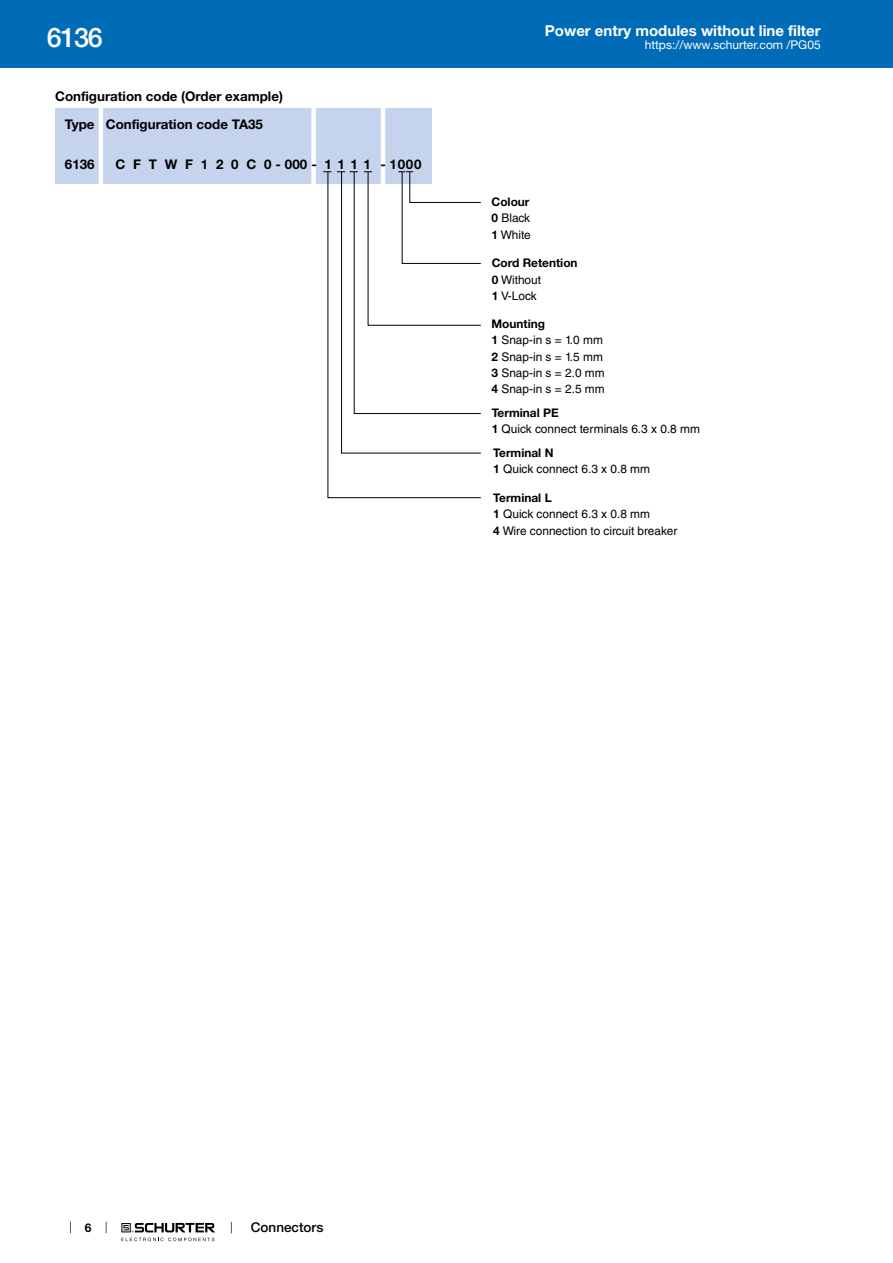
<style>
.page{position:relative;width:893px;height:1263px;background:#fff}
.page>*{position:absolute;margin:0;border:0;box-sizing:border-box;transform-origin:0 0}
.t1{font:500 27px "Helvetica Neue LT";color:#fff}
.t2{font:700 15px "Helvetica Neue LT";color:#fff}
.t3{font:500 13.5px "Helvetica Neue LT";color:#000}
.t4{font:700 13.35px "Helvetica Neue LT";color:#000}
.t5{font:12px "Helvetica Neue LT";color:#fff}
.t6{font:700 12px "Helvetica Neue LT";color:#000}
.t7{font:11.85px/16.4px "Helvetica LT Std";color:#000}
.t8{font:700 11.85px "Helvetica Neue LT";color:#000}
.s1{font-family:"Helvetica Neue LT";font-weight:700}
</style>
<div class="page">
<svg style="left:70px;top:1221px;width:1px;height:12px"></svg>
<svg style="left:121px;top:1223px;width:94px;height:18px"></svg>
<div style="left:0;top:0;width:893px;height:68px;background:#006bb6"></div>
<div style="left:55px;top:108px;width:376px;height:76px;background:#c6d3ec"></div>
<svg style="left:327px;top:171px;width:154px;height:327px"></svg>
<hr style="left:99px;top:107px;width:4px;height:79px;background:#fff">
<div style="left:311px;top:107px;width:5px;height:79px;background:#fff"></div>
<hr style="left:381px;top:107px;width:4px;height:79px;background:#fff">
<svg style="left:398px;top:171px;width:83px;height:32px"></svg>
<h1 class="t1" style="left:47px;top:22px;width:57px">6136</h1>
<p class="t4" style="left:55px;top:91px;width:229px">Configuration code (Order example)</p>
<p class="t4" style="left:65px;top:119px;width:200px">Type Configuration code TA35</p>
<p class="t4" style="left:65px;top:159px;width:31px">6136</p>
<p class="t4" style="left:115px;top:159px;width:308px">C F T W F 1 2 0 C 0 - 000 - 1 1 1 1 - 1000</p>
<p class="t2" style="left:545px;top:25px;width:277px">Power entry modules without line filter</p>
<p class="t5" style="left:645px;top:41px;width:178px">https://www.schurter.com /PG05</p>
<p class="t8" style="left:492px;top:197px;width:40px">Colour</p>
<p class="t7" style="left:492px;top:211px;width:41px"><span class="s1">0</span> Black<br><span class="s1">1</span> White</p>
<p class="t8" style="left:492px;top:259px;width:87px">Cord Retention</p>
<p class="t7" style="left:492px;top:272px;width:51px"><span class="s1">0</span> Without<br><span class="s1">1</span> V-Lock</p>
<p class="t8" style="left:492px;top:319px;width:55px">Mounting</p>
<p class="t7" style="left:492px;top:333px;width:115px"><span class="s1">1</span> Snap-in s = 1.0 mm<br><span class="s1">2</span> Snap-in s = 1.5 mm<br><span class="s1">3</span> Snap-in s = 2.0 mm<br><span class="s1">4</span> Snap-in s = 2.5 mm</p>
<p class="t8" style="left:492px;top:408px;width:68px">Terminal PE</p>
<p class="t7" style="left:492px;top:422px;width:210px"><span class="s1">1</span> Quick connect terminals 6.3 x 0.8 mm</p>
<p class="t8" style="left:493px;top:448px;width:62px">Terminal N</p>
<p class="t7" style="left:493px;top:462px;width:158px"><span class="s1">1</span> Quick connect 6.3 x 0.8 mm</p>
<p class="t8" style="left:493px;top:493px;width:60px">Terminal L</p>
<p class="t7" style="left:493px;top:507px;width:186px"><span class="s1">1</span> Quick connect 6.3 x 0.8 mm<br><span class="s1">4</span> Wire connection to circuit breaker</p>
<p class="t6" style="left:85px;top:1223px;width:8px">6</p>
<p class="t3" style="left:251px;top:1220px;width:74px">Connectors</p>
</div>
